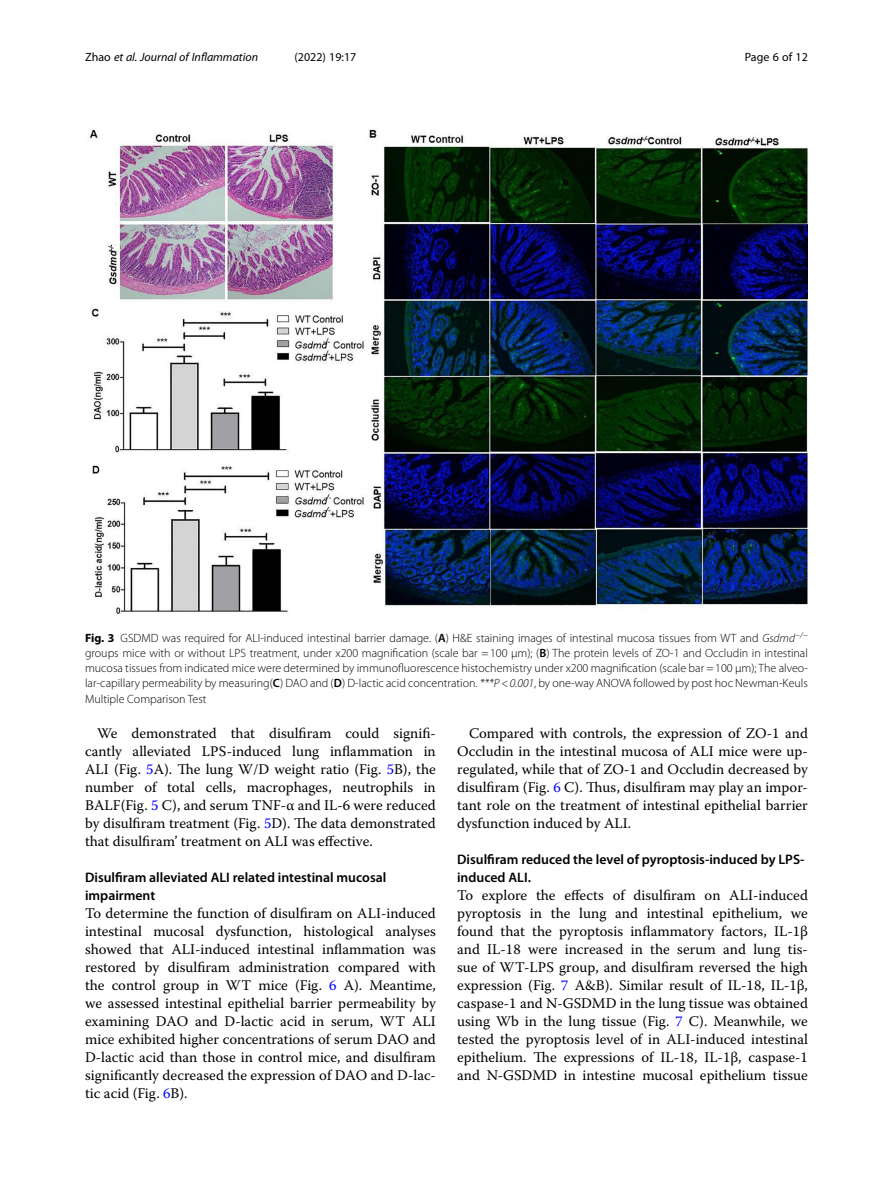
<style>
.page{position:relative;width:893px;height:1191px;background:#fff}
.page>*{position:absolute;margin:0;border:0;box-sizing:border-box;transform-origin:0 0}
.Body_Text{font:14.7px/18px "Warnock Pro";color:#000;text-align:justify}
.Body_Text_Indent{font:14.7px/18px "Warnock Pro";color:#000;text-align:justify}
.Head_2{font:600 13.8px/18px "Myriad Pro";color:#000}
.Figure_Caption{font:300 12px/15px "Myriad Pro";color:#000;text-align:justify}
.t1{font:italic 12px "Myriad Pro";color:#000}
.t2{font:12px "Myriad Pro Regular 3";color:#000}
.t3{font:12px "Myriad Pro";color:#000}
.s1{font-family:"Myriad Pro Regular 3";font-style:normal}
.s2{font-weight:700}
.s3{font-weight:600}
.s4{font-style:italic}
.s5{color:#00f}
</style>
<div class="page">
<img style="left:89px;top:129px;width:719px;height:485px">
<p class="t1" style="left:85px;top:50px;width:175px"><span class="s1">Zhao</span> et al. Journal of Inflammation</p>
<p class="t2" style="left:295px;top:50px;width:63px">(2022) 19:17</p>
<p class="t3" style="left:745px;top:50px;width:65px">Page 6 of 12</p>
<p class="Figure_Caption" style="left:85px;top:631px;width:724px"><span class="s2">Fig. 3</span> GSDMD was required for ALI-induced intestinal barrier damage. (<span class="s3">A</span>) H&amp;E staining images of intestinal mucosa tissues from WT and <span class="s4">Gsdmd</span><sup>−/− </sup>groups mice with or without LPS treatment, under x200 magnification (scale bar =100 μm); (<span class="s3">B</span>) The protein levels of ZO-1 and Occludin in intestinal mucosa tissues from indicated mice were determined by immunofluorescence histochemistry under x200 magnification (scale bar =100 μm); The alveo&shy;lar-capillary permeability by measuring(<span class="s3">C</span>) DAO and (<span class="s3">D</span>) D-lactic acid concentration. <span class="s4">***P&lt;0.001</span>, by one-way ANOVA followed by post hoc Newman-Keuls Multiple Comparison Test</p>
<p class="Body_Text_Indent" style="left:85px;top:724px;width:352px;text-indent:12px">We demonstrated that disulfiram could signifi&shy;cantly alleviated LPS-induced lung inflammation in ALI (Fig. <span class="s5">5</span>A). The lung W/D weight ratio (Fig. <span class="s5">5</span>B), the number of total cells, macrophages, neutrophils in BALF(Fig. <span class="s5">5</span> C), and serum TNF-α and IL-6 were reduced by disulfiram treatment (Fig. <span class="s5">5</span>D). The data demonstrated that disulfiram’ treatment on ALI was effective.</p>
<p class="Head_2" style="left:85px;top:868px;width:303px">Disulfiram alleviated ALI related intestinal mucosal impairment</p>
<p class="Body_Text" style="left:85px;top:904px;width:352px">To determine the function of disulfiram on ALI-induced intestinal mucosal dysfunction, histological analyses showed that ALI-induced intestinal inflammation was restored by disulfiram administration compared with the control group in WT mice (Fig. <span class="s5">6</span> A). Meantime, we assessed intestinal epithelial barrier permeability by examining DAO and D-lactic acid in serum, WT ALI mice exhibited higher concentrations of serum DAO and D-lactic acid than those in control mice, and disulfiram significantly decreased the expression of DAO and D-lac&shy;tic acid (Fig. <span class="s5">6</span>B).</p>
<p class="Body_Text_Indent" style="left:457px;top:724px;width:352px;text-indent:12px">Compared with controls, the expression of ZO-1 and Occludin in the intestinal mucosa of ALI mice were up&shy;regulated, while that of ZO-1 and Occludin decreased by disulfiram (Fig. <span class="s5">6</span> C). Thus, disulfiram may play an impor&shy;tant role on the treatment of intestinal epithelial barrier dysfunction induced by ALI.</p>
<p class="Head_2" style="left:457px;top:850px;width:349px">Disulfiram reduced the level of pyroptosis-induced by LPS&shy;induced ALI.</p>
<p class="Body_Text" style="left:457px;top:886px;width:352px">To explore the effects of disulfiram on ALI-induced pyroptosis in the lung and intestinal epithelium, we found that the pyroptosis inflammatory factors, IL-1β and IL-18 were increased in the serum and lung tis&shy;sue of WT-LPS group, and disulfiram reversed the high expression (Fig. <span class="s5">7</span> A&amp;B). Similar result of IL-18, IL-1β, caspase-1 and N-GSDMD in the lung tissue was obtained using Wb in the lung tissue (Fig. <span class="s5">7</span> C). Meanwhile, we tested the pyroptosis level of in ALI-induced intestinal epithelium. The expressions of IL-18, IL-1β, caspase-1 and N-GSDMD in intestine mucosal epithelium tissue</p>
</div>
